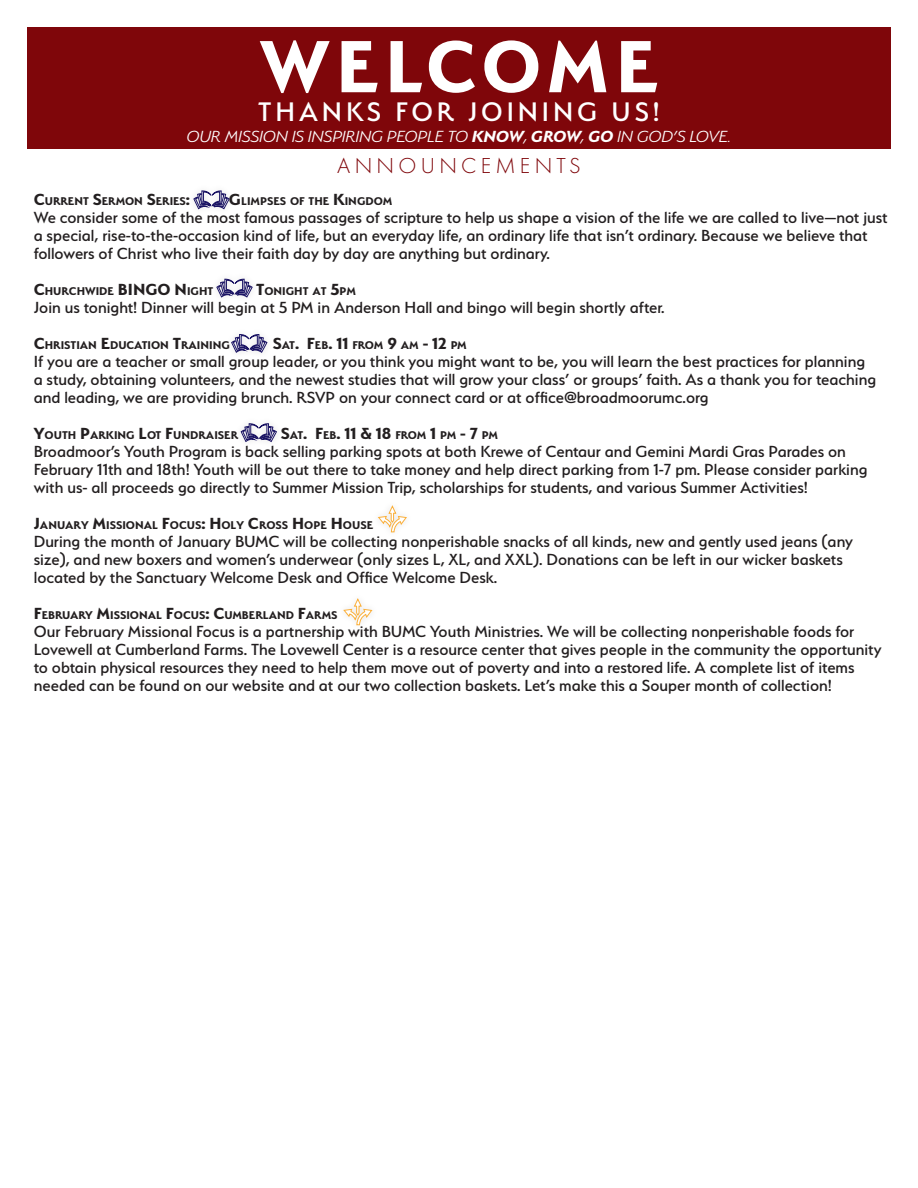
<style>
.page{position:relative;width:918px;height:1188px;background:#fff}
.page>*{position:absolute;margin:0;border:0;box-sizing:border-box;transform-origin:0 0}
.Main{font:700 82.5px "Serenity";letter-spacing:.07em;color:#fff}
.Secondary{font:500 30px "Serenity";letter-spacing:.13em;color:#fff}
.Main_Head{font:300 22.5px "Futura PT";letter-spacing:.19em;color:#7f060a}
.BODY_TEXT{font:500 18px/18px "Serenity";color:#231f20}
.Secondary-2{font:italic 300 18px "Serenity";color:#fff}
.BODY_TEXT-2{font:700 18px "Serenity";color:#231f20}
.BODY_TEXT-3{font:700 12.6px "Serenity";color:#231f20}
.BODY_TEXT-4{font:700 12.6px "Serenity";letter-spacing:-.02em;color:#231f20}
.s1{font-weight:700}
.s2{font-size:18px}
.s3{font-size:12.6px}
</style>
<div class="page">
<div style="left:27px;top:27px;width:864px;height:121px;background:#7f060a"></div>
<svg style="left:377px;top:505px;width:30px;height:28px"></svg>
<svg style="left:231px;top:334px;width:37px;height:19px"></svg>
<svg style="left:216px;top:278px;width:37px;height:20px"></svg>
<svg style="left:193px;top:190px;width:37px;height:20px"></svg>
<svg style="left:240px;top:423px;width:37px;height:20px"></svg>
<svg style="left:343px;top:598px;width:30px;height:28px"></svg>
<p class="Main" style="left:260px;top:20px;width:400px">WELCOME</p>
<p class="Secondary" style="left:258px;top:95px;width:403px">THANKS FOR JOINING US!</p>
<p class="Secondary-2" style="left:187px;top:127px;width:546px">OUR MISSION IS INSPIRING PEOPLE TO <span class="s1">KNOW</span>, <span class="s1">GROW</span>, <span class="s1">GO</span> IN GOD’S LOVE.</p>
<p class="Main_Head" style="left:337px;top:153px;width:245px">ANNOUNCEMENTS</p>
<p class="BODY_TEXT-3" style="left:34px;top:194px;width:158px"><span class="s2">C</span>URRENT <span class="s2">S</span>ERMON <span class="s2">S</span>ERIES<span class="s2">:</span></p>
<p class="BODY_TEXT-3" style="left:229px;top:194px;width:165px"><span class="s2">G</span>LIMPSES OF THE <span class="s2">K</span>INGDOM</p>
<p class="BODY_TEXT" style="left:34px;top:208px;width:856px">We consider some of the most famous passages of scripture to help us shape a vision of the life we are called to live—not just a special, rise-to-the-occasion kind of life, but an everyday life, an ordinary life that isn’t ordinary. Because we believe that followers of Christ who live their faith day by day are anything but ordinary.</p>
<p class="BODY_TEXT-3" style="left:34px;top:284px;width:181px"><span class="s2">C</span>HURCHWIDE <span class="s2">BINGO N</span> IGHT</p>
<p class="BODY_TEXT-3" style="left:256px;top:284px;width:102px"><span class="s2">T</span>ONIGHT AT <span class="s2">5</span>PM</p>
<p class="BODY_TEXT" style="left:34px;top:298px;width:632px">Join us tonight! Dinner will begin at 5 PM in Anderson Hall and bingo will begin shortly after.</p>
<p class="BODY_TEXT-3" style="left:34px;top:338px;width:197px"><span class="s2">C</span>HRISTIAN <span class="s2">E</span>DUCATION <span class="s2">T</span>RAINING</p>
<p class="BODY_TEXT-4" style="left:273px;top:338px;width:196px"><span class="s2">S</span>AT<span class="s2">. F</span>EB<span class="s2">. 11</span> FROM <span class="s2">9</span> AM <span class="s2">- 12</span> PM</p>
<p class="BODY_TEXT" style="left:34px;top:352px;width:844px">If you are a teacher or small group leader, or you think you might want to be, you will learn the best practices for planning a study, obtaining volunteers, and the newest studies that will grow your class’ or groups’ faith. As a thank you for teaching and leading, we are providing brunch. RSVP on your connect card or at office@broadmoorumc.org</p>
<p class="BODY_TEXT-3" style="left:34px;top:428px;width:206px"><span class="s2">Y</span>OUTH <span class="s2">P</span>ARKING <span class="s2">L</span>OT <span class="s2">F</span>UNDRAISER</p>
<p class="BODY_TEXT-2" style="left:281px;top:423px;width:219px">S<span class="s3">AT</span>. F<span class="s3">EB</span>. 11 &amp; 18 <span class="s3">FROM</span> 1 <span class="s3">PM</span> - 7 <span class="s3">PM</span></p>
<p class="BODY_TEXT" style="left:34px;top:442px;width:835px">Broadmoor’s Youth Program is back selling parking spots at both Krewe of Centaur and Gemini Mardi Gras Parades on<br>February 11th and 18th! Youth will be out there to take money and help direct parking from 1-7 pm. Please consider parking with us- all proceeds go directly to Summer Mission Trip, scholarships for students, and various Summer Activities!</p>
<p class="BODY_TEXT-3" style="left:34px;top:518px;width:341px"><span class="s2">J</span>ANUARY <span class="s2">M</span>ISSIONAL <span class="s2">F</span>OCUS<span class="s2">: H</span> OLY <span class="s2">C</span>ROSS <span class="s2">H</span> OPE <span class="s2">H</span> OUSE</p>
<p class="BODY_TEXT" style="left:34px;top:532px;width:821px">During the month of January BUMC will be collecting nonperishable snacks of all kinds, new and gently used jeans (any size), and new boxers and women’s underwear (only sizes L, XL, and XXL). Donations can be left in our wicker baskets located by the Sanctuary Welcome Desk and Office Welcome Desk.</p>
<p class="BODY_TEXT-3" style="left:34px;top:608px;width:305px"><span class="s2">F</span>EBRUARY <span class="s2">M</span>ISSIONAL <span class="s2">F</span>OCUS<span class="s2">: C</span>UMBERLAND <span class="s2">F</span>ARMS</p>
<p class="BODY_TEXT" style="left:34px;top:622px;width:849px">Our February Missional Focus is a partnership with BUMC Youth Ministries. We will be collecting nonperishable foods for Lovewell at Cumberland Farms. The Lovewell Center is a resource center that gives people in the community the opportunity to obtain physical resources they need to help them move out of poverty and into a restored life. A complete list of items needed can be found on our website and at our two collection baskets. Let’s make this a Souper month of collection!</p>
</div>
